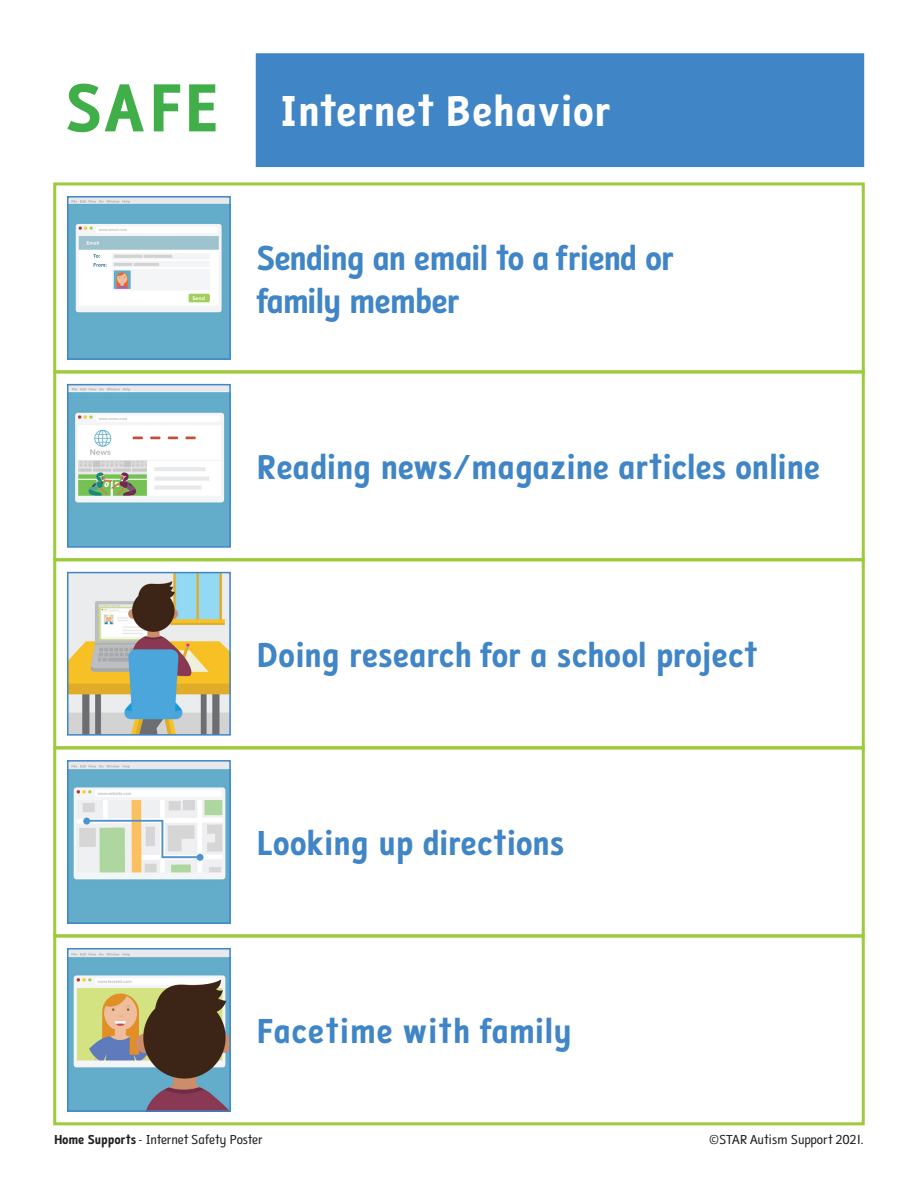
<style>
.page{position:relative;width:918px;height:1188px;background:#fff}
.page>*{position:absolute;margin:0;border:0;box-sizing:border-box;transform-origin:0 0}
.t1{font:70.5px "Folder Bold Primary";color:#40ae49}
.t2{font:45px "Folder Bold Primary";letter-spacing:-.025em;color:#fff}
.t3{font:36px "Folder Bold Primary";letter-spacing:-.045em;color:#4085c6}
.t4{font:36px "Folder Bold Primary";letter-spacing:-.065em;color:#4085c6}
.t5{font:36px "Folder Bold Primary";letter-spacing:-.015em;color:#4085c6}
.t6{font:36px "Folder Bold Primary";letter-spacing:-.07em;color:#4085c6}
.t7{font:13.5px "Folder Reg Primary";letter-spacing:-.03em;color:#231f20}
.s1{font-family:"Folder Bold Primary"}
</style>
<div class="page">
<div style="left:256px;top:53px;width:608px;height:114px;background:#4085c6;border:2px solid #4085c6"></div>
<img style="left:70px;top:199px;width:158px;height:158px">
<div style="left:67px;top:196px;width:164px;height:164px;border:2px solid #4085c6"></div>
<img style="left:70px;top:387px;width:158px;height:158px">
<div style="left:67px;top:384px;width:164px;height:164px;border:2px solid #4085c6"></div>
<img style="left:70px;top:575px;width:158px;height:158px">
<div style="left:67px;top:572px;width:164px;height:164px;border:2px solid #4085c6"></div>
<img style="left:70px;top:763px;width:158px;height:158px">
<div style="left:67px;top:760px;width:164px;height:164px;border:2px solid #4085c6"></div>
<img style="left:70px;top:951px;width:158px;height:158px">
<div style="left:67px;top:948px;width:164px;height:164px;border:2px solid #4085c6"></div>
<div style="left:53px;top:182px;width:812px;height:191px;border:3px solid #9ecb3a"></div>
<div style="left:53px;top:370px;width:812px;height:191px;border:3px solid #9ecb3a"></div>
<div style="left:53px;top:558px;width:812px;height:191px;border:3px solid #9ecb3a"></div>
<div style="left:53px;top:746px;width:812px;height:191px;border:3px solid #9ecb3a"></div>
<div style="left:53px;top:934px;width:812px;height:191px;border:3px solid #9ecb3a"></div>
<p class="t1" style="left:65px;top:68px;width:157px">SAFE</p>
<p class="t2" style="left:282px;top:85px;width:332px">Internet Behavior</p>
<p class="t4" style="left:256px;top:237px;width:420px">Sending an email to a friend or</p>
<p class="t6" style="left:256px;top:281px;width:206px">family member</p>
<p class="t3" style="left:256px;top:447px;width:566px">Reading news/magazine articles online</p>
<p class="t3" style="left:256px;top:635px;width:503px">Doing research for a school project</p>
<p class="t3" style="left:256px;top:823px;width:311px">Looking up directions</p>
<p class="t5" style="left:256px;top:1011px;width:318px">Facetime with family</p>
<p class="t7" style="left:54px;top:1132px;width:211px"><span class="s1">Home Supports</span> - Internet Safety Poster</p>
<p class="t7" style="left:709px;top:1132px;width:156px">©STAR Autism Support 2021.</p>
</div>
